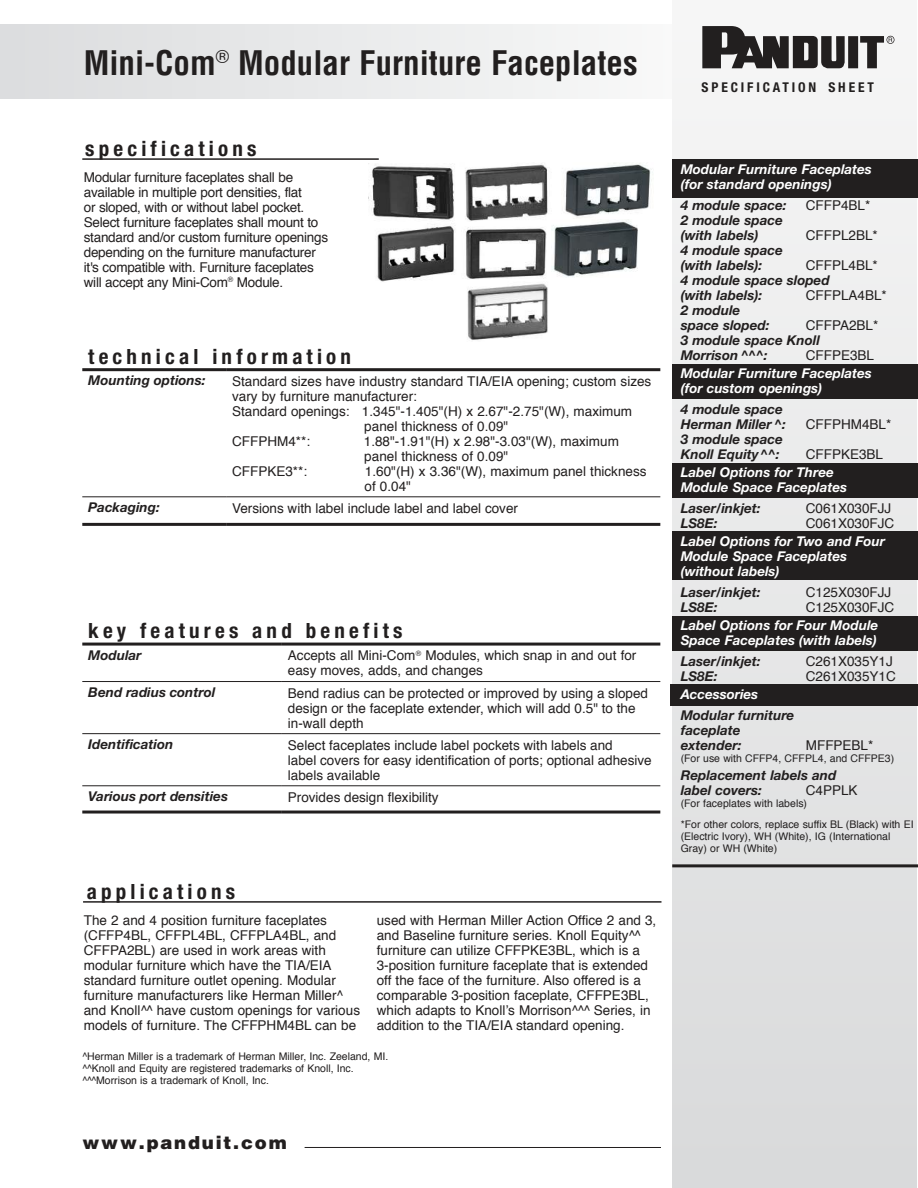
<style>
.page{position:relative;width:918px;height:1188px;background:#fff}
.page>*{position:absolute;margin:0;border:0;box-sizing:border-box;transform-origin:0 0}
.t1{font:700 condensed 33px "Helvetica";color:#221f1f}
.t2{font:700 condensed 21px "Helvetica Neue LT Std";letter-spacing:.2em;color:#221f1f}
.t3{font:900 18px "Helvetica";letter-spacing:.1em;color:#221f1f}
.t4{font:13.5px/15px "Helvetica";color:#221f1f}
.t5{font:italic 700 13.5px/15px "Helvetica Neue LT Std";color:#221f1f}
.t6{font:13.5px/15px "Helvetica";letter-spacing:-.02em;color:#221f1f}
.t7{font:italic 700 13.5px/15px "Helvetica Neue LT Std";color:#fff}
.t8{font:700 condensed 13.5px "Helvetica Neue LT Std";letter-spacing:.215em;color:#221f1f}
.t9{font:10.5px/12px "Helvetica";color:#221f1f}
</style>
<div class="page">
<hr style="left:305px;top:1147px;width:356px;height:1px;background:#221f1f">
<hr style="left:82px;top:158px;width:297px;height:2px;background:#221f1f">
<img style="left:672px;top:25px;width:245px;height:1163px">
<svg style="left:702px;top:26px;width:192px;height:42px"></svg>
<hr style="left:83px;top:901px;width:578px;height:2px;background:#221f1f">
<hr style="left:82px;top:497px;width:144px;height:1px;background:#221f1f">
<hr style="left:226px;top:497px;width:434px;height:1px;background:#221f1f">
<hr style="left:82px;top:368px;width:144px;height:3px;background:#221f1f">
<hr style="left:226px;top:368px;width:434px;height:3px;background:#221f1f">
<hr style="left:82px;top:523px;width:144px;height:3px;background:#221f1f">
<hr style="left:226px;top:523px;width:434px;height:3px;background:#221f1f">
<hr style="left:82px;top:681px;width:200px;height:1px;background:#221f1f">
<hr style="left:282px;top:681px;width:378px;height:1px;background:#221f1f">
<hr style="left:82px;top:643px;width:200px;height:3px;background:#221f1f">
<hr style="left:282px;top:643px;width:378px;height:3px;background:#221f1f">
<hr style="left:82px;top:733px;width:200px;height:1px;background:#221f1f">
<hr style="left:282px;top:733px;width:378px;height:1px;background:#221f1f">
<hr style="left:82px;top:785px;width:200px;height:1px;background:#221f1f">
<hr style="left:282px;top:785px;width:378px;height:1px;background:#221f1f">
<hr style="left:82px;top:811px;width:200px;height:3px;background:#221f1f">
<hr style="left:282px;top:811px;width:378px;height:3px;background:#221f1f">
<div style="left:671px;top:684px;width:247px;height:22px;background:#221f1f"></div>
<div style="left:672px;top:159px;width:246px;height:39px;background:#221f1f"></div>
<div style="left:672px;top:364px;width:246px;height:34px;background:#221f1f"></div>
<div style="left:672px;top:463px;width:246px;height:34px;background:#221f1f"></div>
<div style="left:672px;top:617px;width:246px;height:34px;background:#221f1f"></div>
<div style="left:672px;top:531px;width:246px;height:49px;background:#221f1f"></div>
<hr style="left:672px;top:864px;width:246px;height:3px;background:#221f1f">
<img style="left:368px;top:164px;width:86px;height:56px">
<img style="left:377px;top:224px;width:78px;height:58px">
<img style="left:467px;top:283px;width:81px;height:57px">
<img style="left:465px;top:163px;width:83px;height:58px">
<img style="left:466px;top:227px;width:80px;height:52px">
<img style="left:565px;top:163px;width:88px;height:57px">
<img style="left:552px;top:221px;width:86px;height:56px">
<h1 class="t1" style="left:84px;top:49px;width:555px">Mini-Com<sup>®</sup> Modular Furniture Faceplates</h1>
<h2 class="t2" style="left:85px;top:140px;width:173px">specifications</h2>
<p class="t6" style="left:84px;top:171px;width:246px">Modular furniture faceplates shall be available in multiple port densities, flat<br>or sloped, with or without label pocket.<br>Select furniture faceplates shall mount to standard and/or custom furniture openings depending on the furniture manufacturer it's compatible with. Furniture faceplates will accept any Mini-Com<sup>®</sup> Module.</p>
<h2 class="t2" style="left:88px;top:348px;width:264px">technical information</h2>
<p class="t5" style="left:88px;top:374px;width:119px">Mounting options:</p>
<p class="t4" style="left:232px;top:375px;width:421px">Standard sizes have industry standard TIA/EIA opening; custom sizes</p>
<p class="t4" style="left:232px;top:390px;width:186px">vary by furniture manufacturer:</p>
<p class="t4" style="left:232px;top:405px;width:401px">Standard openings: 1.345"-1.405"(H) x 2.67"-2.75"(W), maximum</p>
<p class="t4" style="left:364px;top:420px;width:146px">panel thickness of 0.09"</p>
<p class="t4" style="left:232px;top:435px;width:80px">CFFPHM4**:</p>
<p class="t4" style="left:364px;top:435px;width:257px">1.88"-1.91"(H) x 2.98"-3.03"(W), maximum panel thickness of 0.09"</p>
<p class="t4" style="left:232px;top:465px;width:77px">CFFPKE3**:</p>
<p class="t4" style="left:365px;top:465px;width:283px">1.60"(H) x 3.36"(W), maximum panel thickness of 0.04"</p>
<p class="t5" style="left:88px;top:501px;width:73px">Packaging:</p>
<p class="t4" style="left:232px;top:502px;width:287px">Versions with label include label and label cover</p>
<h2 class="t2" style="left:88px;top:623px;width:316px">key features and benefits</h2>
<p class="t5" style="left:88px;top:649px;width:55px">Modular</p>
<p class="t4" style="left:288px;top:649px;width:350px">Accepts all Mini-Com<sup>®</sup> Modules, which snap in and out for easy moves, adds, and changes</p>
<p class="t5" style="left:88px;top:686px;width:129px">Bend radius control</p>
<p class="t4" style="left:288px;top:687px;width:362px">Bend radius can be protected or improved by using a sloped design or the faceplate extender, which will add 0.5" to the in-wall depth</p>
<p class="t5" style="left:88px;top:738px;width:86px">Identification</p>
<p class="t4" style="left:288px;top:739px;width:365px">Select faceplates include label pockets with labels and<br>label covers for easy identification of ports; optional adhesive labels available</p>
<p class="t5" style="left:88px;top:790px;width:141px">Various port densities</p>
<p class="t4" style="left:288px;top:791px;width:152px">Provides design flexibility</p>
<h2 class="t2" style="left:87px;top:883px;width:150px">applications</h2>
<p class="t4" style="left:84px;top:914px;width:278px">The 2 and 4 position furniture faceplates (CFFP4BL, CFFPL4BL, CFFPLA4BL, and CFFPA2BL) are used in work areas with modular furniture which have the TIA/EIA standard furniture outlet opening. Modular furniture manufacturers like Herman Miller^ and Knoll^^ have custom openings for various models of furniture. The CFFPHM4BL can be</p>
<p class="t4" style="left:377px;top:914px;width:281px">used with Herman Miller Action Office 2 and 3, and Baseline furniture series. Knoll Equity^^ furniture can utilize CFFPKE3BL, which is a 3-position furniture faceplate that is extended off the face of the furniture. Also offered is a comparable 3-position faceplate, CFFPE3BL, which adapts to Knoll’s Morrison^^^ Series, in addition to the TIA/EIA standard opening.</p>
<p class="t9" style="left:82px;top:1051px;width:308px">^Herman Miller is a trademark of Herman Miller, Inc. Zeeland, MI. ^^Knoll and Equity are registered trademarks of Knoll, Inc. ^^^Morrison is a trademark of Knoll, Inc.</p>
<h3 class="t3" style="left:82px;top:1136px;width:206px">www.panduit.com</h3>
<p class="t8" style="left:702px;top:82px;width:174px">SPECIFICATION SHEET</p>
<p class="t7" style="left:681px;top:163px;width:193px">Modular Furniture Faceplates (for standard openings)</p>
<p class="t5" style="left:681px;top:199px;width:107px">4 module space:</p>
<p class="t4" style="left:806px;top:199px;width:66px">CFFP4BL*</p>
<p class="t5" style="left:681px;top:214px;width:104px">2 module space (with labels)</p>
<p class="t4" style="left:806px;top:229px;width:74px">CFFPL2BL*</p>
<p class="t5" style="left:681px;top:244px;width:104px">4 module space (with labels):</p>
<p class="t4" style="left:806px;top:259px;width:74px">CFFPL4BL*</p>
<p class="t5" style="left:681px;top:274px;width:150px">4 module space sloped (with labels):</p>
<p class="t4" style="left:806px;top:289px;width:83px">CFFPLA4BL*</p>
<p class="t5" style="left:681px;top:304px;width:90px">2 module space sloped:</p>
<p class="t4" style="left:806px;top:319px;width:74px">CFFPA2BL*</p>
<p class="t5" style="left:681px;top:334px;width:141px">3 module space Knoll<br>Morrison ^^^:</p>
<p class="t4" style="left:806px;top:349px;width:70px">CFFPE3BL</p>
<p class="t7" style="left:681px;top:367px;width:193px">Modular Furniture Faceplates (for custom openings)</p>
<p class="t5" style="left:681px;top:403px;width:107px">4 module space<br>Herman Miller ^:</p>
<p class="t4" style="left:806px;top:418px;width:87px">CFFPHM4BL*</p>
<p class="t5" style="left:681px;top:433px;width:104px">3 module space<br>Knoll Equity^^:</p>
<p class="t4" style="left:806px;top:448px;width:79px">CFFPKE3BL</p>
<p class="t7" style="left:681px;top:466px;width:168px">Label Options for Three<br>Module Space Faceplates</p>
<p class="t5" style="left:681px;top:502px;width:82px">Laser/inkjet:</p>
<p class="t4" style="left:806px;top:502px;width:87px">C061X030FJJ</p>
<p class="t5" style="left:681px;top:517px;width:38px">LS8E:</p>
<p class="t4" style="left:806px;top:517px;width:90px">C061X030FJC</p>
<p class="t7" style="left:681px;top:535px;width:206px">Label Options for Two and Four<br>Module Space Faceplates (without labels)</p>
<p class="t5" style="left:681px;top:586px;width:82px">Laser/inkjet:</p>
<p class="t4" style="left:806px;top:586px;width:87px">C125X030FJJ</p>
<p class="t5" style="left:681px;top:601px;width:38px">LS8E:</p>
<p class="t4" style="left:806px;top:601px;width:90px">C125X030FJC</p>
<p class="t7" style="left:681px;top:619px;width:199px">Label Options for Four Module<br>Space Faceplates (with labels)</p>
<p class="t5" style="left:681px;top:655px;width:82px">Laser/inkjet:</p>
<p class="t4" style="left:806px;top:655px;width:89px">C261X035Y1J</p>
<p class="t5" style="left:681px;top:670px;width:38px">LS8E:</p>
<p class="t4" style="left:806px;top:670px;width:92px">C261X035Y1C</p>
<p class="t7" style="left:681px;top:688px;width:79px">Accessories</p>
<p class="t5" style="left:681px;top:709px;width:115px">Modular furniture faceplate extender:</p>
<p class="t4" style="left:806px;top:739px;width:69px">MFFPEBL*</p>
<p class="t9" style="left:681px;top:753px;width:215px">(For use with CFFP4, CFFPL4, and CFFPE3)</p>
<p class="t5" style="left:681px;top:769px;width:157px">Replacement labels and label covers:</p>
<p class="t4" style="left:806px;top:784px;width:53px">C4PPLK</p>
<p class="t9" style="left:681px;top:794px;width:234px;line-height:21px">(For faceplates with labels)<br>*For other colors, replace suffix BL (Black) with EI</p>
<p class="t9" style="left:681px;top:831px;width:211px">(Electric Ivory), WH (White), IG (International<br>Gray) or WH (White)</p>
</div>
